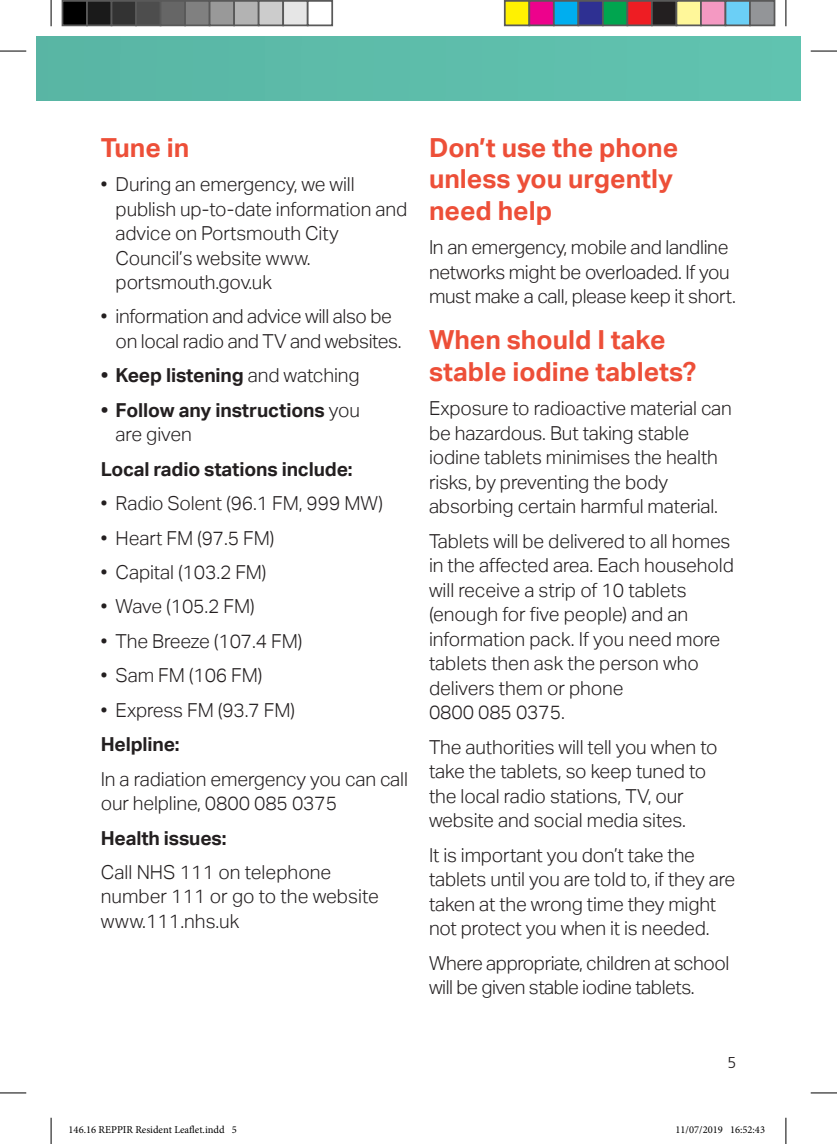
<style>
.page{position:relative;width:837px;height:1144px;background:#fff}
.page>*{position:absolute;margin:0;border:0;box-sizing:border-box;transform-origin:0 0}
.Numbered_head{font:700 26.25px/31.5px "Aktiv Grotesk";color:#ed4f38}
._3__Body{font:700 26.25px/31.5px "Aktiv Grotesk";color:#ed4f38}
._3__Body-2{font:300 19.25px/24.5px "Aktiv Grotesk";letter-spacing:-.01em;color:#231f20}
._3__Body-3{font:700 19.25px/24.5px "Aktiv Grotesk";letter-spacing:-.01em;color:#231f20}
.t1{font:300 15.75px "Frutiger";color:#231f20}
.t2{font:10.5px "Minion Pro";color:#000}
.s1{font-weight:300}
</style>
<div class="page">
<div style="left:36px;top:36px;width:764px;height:65px;background:#5dbdaa"></div>
<svg style="left:0;top:51px;width:26px;height:1px"></svg>
<svg style="left:810px;top:51px;width:26px;height:1px"></svg>
<svg style="left:0;top:1092px;width:26px;height:1px"></svg>
<svg style="left:810px;top:1092px;width:26px;height:1px"></svg>
<svg style="left:51px;top:0;width:1px;height:26px"></svg>
<svg style="left:51px;top:1118px;width:1px;height:26px"></svg>
<svg style="left:785px;top:0;width:1px;height:26px"></svg>
<svg style="left:785px;top:1118px;width:1px;height:26px"></svg>
<div style="left:62px;top:1px;width:25px;height:24px;background:#000"></div>
<div style="left:62px;top:0;width:26px;height:26px;border:2px solid #595959"></div>
<div style="left:87px;top:1px;width:24px;height:24px;background:#1a1a1a"></div>
<div style="left:86px;top:0;width:26px;height:26px;border:2px solid #595959"></div>
<div style="left:111px;top:1px;width:25px;height:24px;background:#333"></div>
<div style="left:111px;top:0;width:26px;height:26px;border:2px solid #595959"></div>
<div style="left:136px;top:1px;width:24px;height:24px;background:#4d4d4d"></div>
<div style="left:135px;top:0;width:26px;height:26px;border:2px solid #595959"></div>
<div style="left:160px;top:1px;width:25px;height:24px;background:#666"></div>
<div style="left:160px;top:0;width:26px;height:26px;border:2px solid #595959"></div>
<div style="left:185px;top:1px;width:24px;height:24px;background:#808080"></div>
<div style="left:184px;top:0;width:26px;height:26px;border:2px solid #595959"></div>
<div style="left:209px;top:1px;width:25px;height:24px;background:#999"></div>
<div style="left:209px;top:0;width:26px;height:26px;border:2px solid #595959"></div>
<div style="left:234px;top:1px;width:24px;height:24px;background:#b3b3b3"></div>
<div style="left:233px;top:0;width:26px;height:26px;border:2px solid #595959"></div>
<div style="left:258px;top:1px;width:25px;height:24px;background:#ccc"></div>
<div style="left:258px;top:0;width:26px;height:26px;border:2px solid #595959"></div>
<div style="left:283px;top:1px;width:24px;height:24px;background:#e6e6e6"></div>
<div style="left:282px;top:0;width:26px;height:26px;border:2px solid #595959"></div>
<div style="left:307px;top:0;width:26px;height:26px;border:2px solid #595959"></div>
<div style="left:504px;top:1px;width:25px;height:24px;background:#fff101"></div>
<div style="left:503px;top:0;width:27px;height:26px;border:2px solid #595959"></div>
<div style="left:529px;top:1px;width:24px;height:24px;background:#ed028c"></div>
<div style="left:528px;top:0;width:26px;height:26px;border:2px solid #595959"></div>
<div style="left:553px;top:1px;width:25px;height:24px;background:#00aeef"></div>
<div style="left:552px;top:0;width:27px;height:26px;border:2px solid #595959"></div>
<div style="left:578px;top:1px;width:24px;height:24px;background:#2e3092"></div>
<div style="left:577px;top:0;width:26px;height:26px;border:2px solid #595959"></div>
<div style="left:602px;top:1px;width:25px;height:24px;background:#00a54f"></div>
<div style="left:601px;top:0;width:27px;height:26px;border:2px solid #595959"></div>
<div style="left:627px;top:1px;width:24px;height:24px;background:#ee1d23"></div>
<div style="left:626px;top:0;width:26px;height:26px;border:2px solid #595959"></div>
<div style="left:651px;top:1px;width:25px;height:24px;background:#231f20"></div>
<div style="left:650px;top:0;width:27px;height:26px;border:2px solid #595959"></div>
<div style="left:676px;top:1px;width:24px;height:24px;background:#fff79a"></div>
<div style="left:675px;top:0;width:26px;height:26px;border:2px solid #595959"></div>
<div style="left:700px;top:1px;width:25px;height:24px;background:#f499c2"></div>
<div style="left:699px;top:0;width:27px;height:26px;border:2px solid #595959"></div>
<div style="left:725px;top:1px;width:24px;height:24px;background:#6bcff6"></div>
<div style="left:724px;top:0;width:26px;height:26px;border:2px solid #595959"></div>
<div style="left:749px;top:1px;width:25px;height:24px;background:#939598"></div>
<div style="left:748px;top:0;width:27px;height:26px;border:2px solid #595959"></div>
<p class="Numbered_head" style="left:101px;top:132px;width:90px">Tune in</p>
<p class="_3__Body-2" style="left:116px;top:172px;width:293px;text-indent:-15px">• During an emergency, we will publish up-to-date information and advice on Portsmouth City<br>Council’s website www. portsmouth.gov.uk</p>
<p class="_3__Body-2" style="left:116px;top:305px;width:287px;text-indent:-15px">• information and advice will also be on local radio and TV and websites.</p>
<p class="_3__Body-3" style="left:101px;top:363px;width:260px">• Keep listening <span class="s1">and watching</span></p>
<p class="_3__Body-3" style="left:116px;top:398px;width:246px;text-indent:-15px">• Follow any instructions <span class="s1">you are given</span></p>
<p class="_3__Body-3" style="left:101px;top:457px;width:253px">Local radio stations include:</p>
<p class="_3__Body-2" style="left:101px;top:491px;width:284px">• Radio Solent (96.1 FM, 999 MW)</p>
<p class="_3__Body-2" style="left:101px;top:526px;width:175px">• Heart FM (97.5 FM)</p>
<p class="_3__Body-2" style="left:101px;top:560px;width:167px">• Capital (103.2 FM)</p>
<p class="_3__Body-2" style="left:101px;top:595px;width:155px">• Wave (105.2 FM)</p>
<p class="_3__Body-2" style="left:101px;top:629px;width:203px">• The Breeze (107.4 FM)</p>
<p class="_3__Body-2" style="left:101px;top:663px;width:163px">• Sam FM (106 FM)</p>
<p class="_3__Body-2" style="left:101px;top:698px;width:196px">• Express FM (93.7 FM)</p>
<p class="_3__Body-3" style="left:101px;top:732px;width:80px">Helpline:</p>
<p class="_3__Body-2" style="left:101px;top:767px;width:308px">In a radiation emergency you can call our helpline, 0800 085 0375</p>
<p class="_3__Body-3" style="left:101px;top:826px;width:127px">Health issues:</p>
<p class="_3__Body-2" style="left:101px;top:860px;width:279px">Call NHS 111 on telephone number 111 or go to the website www.111.nhs.uk</p>
<p class="_3__Body" style="left:429px;top:132px;width:251px">Don’t use the phone unless you urgently need help</p>
<p class="_3__Body-2" style="left:429px;top:235px;width:308px">In an emergency, mobile and landline networks might be overloaded. If you must make a call, please keep it short.</p>
<p class="Numbered_head" style="left:429px;top:325px;width:268px">When should I take stable iodine tablets?</p>
<p class="_3__Body-2" style="left:429px;top:396px;width:304px">Exposure to radioactive material can be hazardous. But taking stable iodine tablets minimises the health risks, by preventing the body absorbing certain harmful material.</p>
<p class="_3__Body-2" style="left:429px;top:529px;width:306px">Tablets will be delivered to all homes in the affected area. Each household will receive a strip of 10 tablets (enough for five people) and an information pack. If you need more tablets then ask the person who delivers them or phone<br>0800 085 0375.</p>
<p class="_3__Body-2" style="left:429px;top:735px;width:290px">The authorities will tell you when to take the tablets, so keep tuned to the local radio stations, TV, our website and social media sites.</p>
<p class="_3__Body-2" style="left:429px;top:843px;width:307px">It is important you don’t take the tablets until you are told to, if they are taken at the wrong time they might not protect you when it is needed.</p>
<p class="_3__Body-2" style="left:429px;top:951px;width:302px">Where appropriate, children at school will be given stable iodine tablets.</p>
<p class="t1" style="left:727px;top:1054px;width:10px">5</p>
<p class="t2" style="left:69px;top:1123px;width:170px">146.16 REPPIR Resident Leaflet.indd 5</p>
<p class="t2" style="left:675px;top:1123px;width:91px">11/07/2019 16:52:43</p>
</div>
